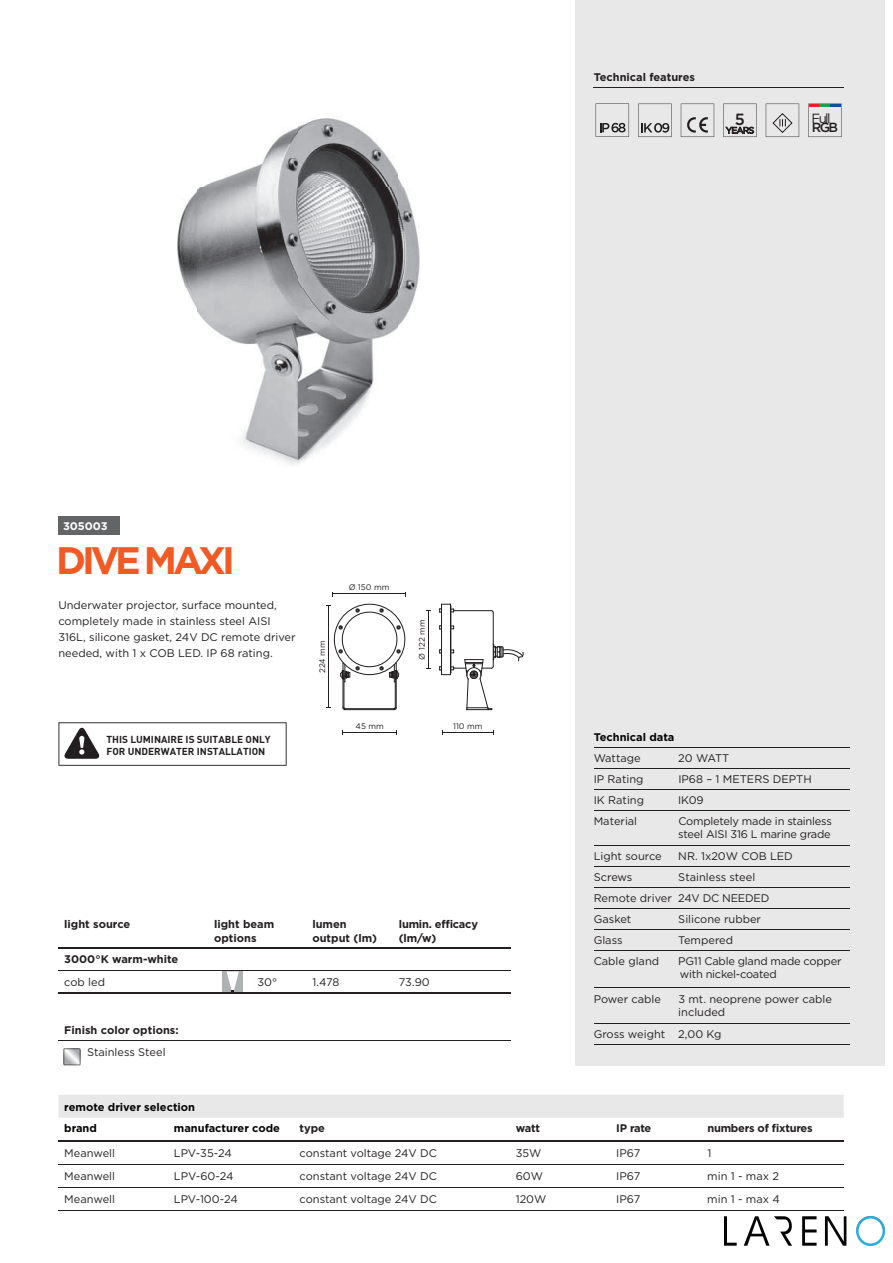
<style>
.page{position:relative;width:893px;height:1263px;background:#fff}
.page>*{position:absolute;margin:0;border:0;box-sizing:border-box;transform-origin:0 0}
.t1{font:700 38.25px "Gotham";letter-spacing:-.11em;color:#f15a24}
.t2{font:500 16.2px "Gotham";color:#231f20}
.t3{font:13.2px "Gotham";color:#231f20}
.t4{font:500 13.2px "Gotham";color:#231f20}
.t5{font:11.1px/16.2px "Gotham";color:#231f20}
.t6{font:700 11.1px/13.2px "Gotham";color:#231f20}
.t7{font:11.1px/13.2px "Gotham";letter-spacing:-.02em;color:#231f20}
.t8{font:700 11.1px/21.8px "Gotham";color:#040503}
.t9{font:700 11.1px/13.2px "Gotham";letter-spacing:-.02em;color:#231f20}
.t10{font:700 11.1px "Gotham";color:#fff}
.t11{font:700 10.05px/12.3px "DIN";color:#231f20}
.t12{font:8.1px "Gotham";color:#231f20}
</style>
<div class="page">
<div style="left:575px;top:0;width:310px;height:1065px;background:#e8e8e9"></div>
<hr style="left:594px;top:747px;width:255px;height:1px;background:#231f20">
<hr style="left:594px;top:1044px;width:255px;height:1px;background:#231f20">
<hr style="left:594px;top:768px;width:255px;height:1px;background:#231f20">
<hr style="left:594px;top:789px;width:255px;height:1px;background:#231f20">
<hr style="left:594px;top:810px;width:255px;height:1px;background:#231f20">
<hr style="left:594px;top:846px;width:255px;height:1px;background:#231f20">
<hr style="left:594px;top:866px;width:255px;height:1px;background:#231f20">
<hr style="left:594px;top:887px;width:255px;height:1px;background:#231f20">
<hr style="left:594px;top:908px;width:255px;height:1px;background:#231f20">
<hr style="left:594px;top:929px;width:255px;height:1px;background:#231f20">
<hr style="left:594px;top:950px;width:255px;height:1px;background:#231f20">
<hr style="left:594px;top:988px;width:255px;height:1px;background:#231f20">
<hr style="left:594px;top:1023px;width:255px;height:1px;background:#231f20">
<hr style="left:594px;top:88px;width:250px;height:1px;background:#231f20">
<div style="left:58px;top:1095px;width:786px;height:23px;background:#e8e8e9"></div>
<hr style="left:58px;top:1140px;width:786px;height:1px;background:#231f20">
<hr style="left:58px;top:1164px;width:786px;height:1px;background:#231f20">
<hr style="left:58px;top:1187px;width:786px;height:1px;background:#231f20">
<hr style="left:58px;top:1210px;width:786px;height:1px;background:#231f20">
<hr style="left:58px;top:1040px;width:453px;height:1px;background:#231f20">
<div style="left:58px;top:516px;width:62px;height:19px;background:#636466"></div>
<hr style="left:343px;top:664px;width:1px;height:44px;background:#201d1e">
<hr style="left:344px;top:675px;width:1px;height:33px;background:#201d1e">
<hr style="left:345px;top:709px;width:49px;height:1px;background:#201d1e">
<hr style="left:345px;top:708px;width:49px;height:1px;background:#201d1e">
<hr style="left:395px;top:671px;width:1px;height:37px;background:#201d1e">
<hr style="left:396px;top:664px;width:1px;height:44px;background:#201d1e">
<hr style="left:441px;top:604px;width:1px;height:71px;background:#201d1e">
<hr style="left:450px;top:604px;width:1px;height:71px;background:#201d1e">
<hr style="left:451px;top:606px;width:1px;height:66px;background:#201d1e">
<hr style="left:454px;top:610px;width:37px;height:1px;background:#201d1e">
<hr style="left:493px;top:613px;width:1px;height:53px;background:#201d1e">
<svg style="left:439px;top:604px;width:15px;height:9px"></svg>
<svg style="left:439px;top:643px;width:84px;height:68px"></svg>
<hr style="left:333px;top:594px;width:72px;height:1px;background:#231f20">
<hr style="left:342px;top:732px;width:55px;height:1px;background:#231f20">
<hr style="left:442px;top:732px;width:52px;height:1px;background:#231f20">
<hr style="left:328px;top:606px;width:1px;height:102px;background:#231f20">
<svg style="left:327px;top:604px;width:78px;height:79px"></svg>
<hr style="left:428px;top:611px;width:1px;height:58px;background:#231f20">
<svg style="left:64px;top:1049px;width:16px;height:16px"></svg>
<hr style="left:58px;top:947px;width:453px;height:1px;background:#231f20">
<hr style="left:58px;top:970px;width:453px;height:1px;background:#231f20">
<hr style="left:58px;top:993px;width:453px;height:1px;background:#231f20">
<div style="left:223px;top:972px;width:20px;height:20px;background:#afb2b2"></div>
<svg style="left:226px;top:972px;width:13px;height:20px"></svg>
<svg style="left:58px;top:722px;width:229px;height:44px"></svg>
<img style="left:177px;top:118px;width:243px;height:347px">
<svg style="left:681px;top:104px;width:33px;height:33px"></svg>
<svg style="left:723px;top:104px;width:34px;height:33px"></svg>
<svg style="left:638px;top:104px;width:34px;height:33px"></svg>
<svg style="left:596px;top:103px;width:33px;height:34px"></svg>
<svg style="left:766px;top:104px;width:33px;height:33px"></svg>
<svg style="left:808px;top:104px;width:33px;height:33px"></svg>
<img style="left:725px;top:1217px;width:159px;height:29px">
<p class="t6" style="left:594px;top:71px;width:103px">Technical features</p>
<h2 class="t2" style="left:735px;top:112px;width:12px">5</h2>
<p class="t3" style="left:811px;top:113px;width:21px">Full</p>
<p class="t4" style="left:812px;top:122px;width:28px">RGB</p>
<p class="t10" style="left:63px;top:522px;width:46px">305003</p>
<h1 class="t1" style="left:56px;top:547px;width:180px">DIVE MAXI</h1>
<p class="t5" style="left:58px;top:597px;width:239px">Underwater projector, surface mounted, completely made in stainless steel AISI 316L, silicone gasket, 24V DC remote driver needed, with 1 x COB LED. IP 68 rating.</p>
<p class="t12" style="left:319px;top:673px;width:34px;rotate:-90deg">224 mm</p>
<p class="t11" style="left:106px;top:734px;width:166px">THIS LUMINAIRE IS SUITABLE ONLY<br>FOR UNDERWATER INSTALLATION</p>
<p class="t12" style="left:349px;top:585px;width:42px">Ø 150 mm</p>
<p class="t12" style="left:419px;top:660px;width:41px;rotate:-90deg">Ø 122 mm</p>
<p class="t12" style="left:355px;top:723px;width:30px">45 mm</p>
<p class="t12" style="left:453px;top:723px;width:31px">110 mm</p>
<p class="t6" style="left:64px;top:919px;width:68px">light source</p>
<p class="t6" style="left:214px;top:919px;width:62px">light beam options</p>
<p class="t6" style="left:312px;top:919px;width:66px">lumen output (lm)</p>
<p class="t9" style="left:399px;top:919px;width:81px">lumin. efficacy (lm/w)</p>
<p class="t6" style="left:64px;top:954px;width:116px">3000°K warm-white</p>
<p class="t5" style="left:64px;top:975px;width:42px">cob led</p>
<p class="t5" style="left:257px;top:975px;width:21px">30°</p>
<p class="t5" style="left:312px;top:975px;width:29px">1.478</p>
<p class="t5" style="left:399px;top:975px;width:32px">73.90</p>
<p class="t6" style="left:64px;top:1025px;width:116px">Finish color options:</p>
<p class="t5" style="left:87px;top:1044px;width:80px">Stainless Steel</p>
<p class="t8" style="left:594px;top:728px;width:82px">Technical data</p>
<p class="t5" style="left:594px;top:751px;width:49px">Wattage</p>
<p class="t5" style="left:678px;top:751px;width:53px">20 WATT</p>
<p class="t5" style="left:594px;top:772px;width:51px">IP Rating</p>
<p class="t5" style="left:678px;top:772px;width:135px">IP68 – 1 METERS DEPTH</p>
<p class="t5" style="left:594px;top:793px;width:52px">IK Rating</p>
<p class="t5" style="left:678px;top:793px;width:27px">IK09</p>
<p class="t5" style="left:594px;top:814px;width:45px">Material</p>
<p class="t7" style="left:678px;top:815px;width:155px">Completely made in stainless steel AISI 316 L marine grade</p>
<p class="t5" style="left:594px;top:849px;width:70px">Light source</p>
<p class="t5" style="left:678px;top:849px;width:116px">NR. 1x20W COB LED</p>
<p class="t5" style="left:594px;top:870px;width:40px">Screws</p>
<p class="t5" style="left:594px;top:868px;width:177px;line-height:20.9px;text-indent:85px">Stainless steel<br>Remote driver 24V DC NEEDED<br>Gasket</p>
<p class="t5" style="left:678px;top:912px;width:84px">Silicone rubber</p>
<p class="t5" style="left:594px;top:933px;width:30px">Glass</p>
<p class="t5" style="left:678px;top:933px;width:56px">Tempered</p>
<p class="t5" style="left:594px;top:954px;width:67px">Cable gland</p>
<p class="t7" style="left:678px;top:955px;width:165px">PG11 Cable gland made copper with nickel-coated</p>
<p class="t5" style="left:594px;top:991px;width:69px">Power cable</p>
<p class="t5" style="left:678px;top:993px;width:155px;line-height:13.2px">3 mt. neoprene power cable included</p>
<p class="t5" style="left:594px;top:1027px;width:129px">Gross weight 2,00 Kg</p>
<p class="t8" style="left:64px;top:1097px;width:132px">remote driver selection brand</p>
<p class="t8" style="left:174px;top:1119px;width:108px">manufacturer code</p>
<p class="t6" style="left:300px;top:1123px;width:27px">type</p>
<p class="t6" style="left:516px;top:1123px;width:26px">watt</p>
<p class="t6" style="left:616px;top:1123px;width:37px">IP rate</p>
<p class="t9" style="left:707px;top:1123px;width:107px">numbers of fixtures</p>
<p class="t5" style="left:64px;top:1146px;width:52px">Meanwell</p>
<p class="t5" style="left:174px;top:1146px;width:60px">LPV-35-24</p>
<p class="t5" style="left:300px;top:1146px;width:139px">constant voltage 24V DC</p>
<p class="t5" style="left:516px;top:1146px;width:27px">35W</p>
<p class="t5" style="left:616px;top:1146px;width:26px">IP67</p>
<p class="t5" style="left:707px;top:1146px;width:5px">1</p>
<p class="t5" style="left:64px;top:1169px;width:52px">Meanwell</p>
<p class="t5" style="left:174px;top:1169px;width:61px">LPV-60-24</p>
<p class="t5" style="left:300px;top:1169px;width:139px">constant voltage 24V DC</p>
<p class="t5" style="left:516px;top:1169px;width:29px">60W</p>
<p class="t5" style="left:616px;top:1169px;width:26px">IP67</p>
<p class="t5" style="left:707px;top:1169px;width:73px">min 1 - max 2</p>
<p class="t5" style="left:64px;top:1192px;width:52px">Meanwell</p>
<p class="t5" style="left:174px;top:1192px;width:66px">LPV-100-24</p>
<p class="t5" style="left:300px;top:1192px;width:139px">constant voltage 24V DC</p>
<p class="t5" style="left:516px;top:1192px;width:32px">120W</p>
<p class="t5" style="left:616px;top:1192px;width:26px">IP67</p>
<p class="t5" style="left:707px;top:1192px;width:74px">min 1 - max 4</p>
</div>
